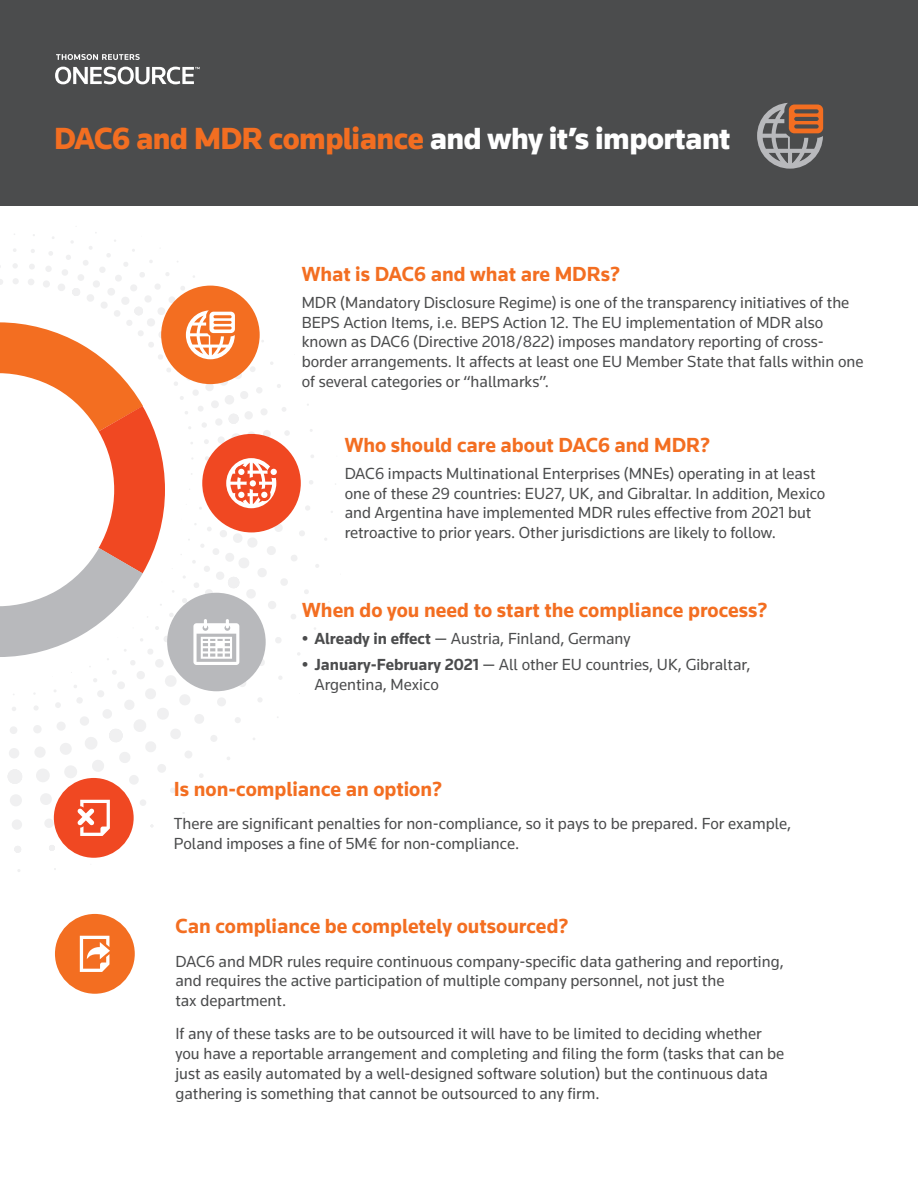
<style>
.page{position:relative;width:918px;height:1188px;background:#fff}
.page>*{position:absolute;margin:0;border:0;box-sizing:border-box;transform-origin:0 0}
.t1{font:900 31.5px "Knowledge 2017";letter-spacing:-.015em;color:#f36e21}
.t2{font:700 21px "Knowledge 2017";color:#f36e21}
.t3{font:16.5px/19.8px "Knowledge 2017";color:#4b4c4d}
.s1{color:#fff}
.s2{font-weight:700}
</style>
<div class="page">
<div style="left:0;top:0;width:918px;height:206px;background:#4b4c4d"></div>
<svg style="left:0;top:232px;width:336px;height:640px"></svg>
<svg style="left:55px;top:54px;width:145px;height:30px"></svg>
<div style="left:54px;top:778px;width:80px;height:80px;background:#f04822;border-radius:50%"></div>
<svg style="left:77px;top:800px;width:33px;height:36px"></svg>
<div style="left:55px;top:914px;width:80px;height:80px;background:#f36e21;border-radius:50%"></div>
<svg style="left:80px;top:936px;width:30px;height:36px"></svg>
<div style="left:161px;top:286px;width:99px;height:98px;background:#f36e21;border-radius:50%"></div>
<svg style="left:186px;top:310px;width:49px;height:49px"></svg>
<div style="left:167px;top:593px;width:99px;height:98px;background:#b8b9bc;border-radius:50%"></div>
<svg style="left:193px;top:619px;width:46px;height:46px"></svg>
<div style="left:202px;top:434px;width:99px;height:98px;background:#f04822;border-radius:50%"></div>
<svg style="left:226px;top:458px;width:51px;height:50px"></svg>
<svg style="left:757px;top:103px;width:66px;height:66px"></svg>
<h1 class="t1" style="left:54px;top:119px;width:678px">DAC6 and MDR compliance <span class="s1">and why it’s important</span></h1>
<p class="t2" style="left:302px;top:261px;width:320px">What is DAC6 and what are MDRs?</p>
<p class="t3" style="left:302px;top:292px;width:563px">MDR (Mandatory Disclosure Regime) is one of the transparency initiatives of the BEPS Action Items, i.e. BEPS Action 12. The EU implementation of MDR also known as DAC6 (Directive 2018/822) imposes mandatory reporting of cross&shy;border arrangements. It affects at least one EU Member State that falls within one of several categories or “hallmarks”.</p>
<p class="t2" style="left:345px;top:432px;width:367px">Who should care about DAC6 and MDR?</p>
<p class="t3" style="left:345px;top:463px;width:482px">DAC6 impacts Multinational Enterprises (MNEs) operating in at least one of these 29 countries: EU27, UK, and Gibraltar. In addition, Mexico and Argentina have implemented MDR rules effective from 2021 but retroactive to prior years. Other jurisdictions are likely to follow.</p>
<p class="t2" style="left:302px;top:597px;width:467px">When do you need to start the compliance process?</p>
<p class="t3" style="left:302px;top:628px;width:330px"><span class="s2">• Already in effect</span> — Austria, Finland, Germany</p>
<p class="t3" style="left:314px;top:655px;width:438px;text-indent:-12px"><span class="s2">• January-February 2021</span> — All other EU countries, UK, Gibraltar,<br>Argentina, Mexico</p>
<p class="t2" style="left:174px;top:776px;width:270px">Is non-compliance an option?</p>
<p class="t3" style="left:174px;top:814px;width:619px">There are significant penalties for non-compliance, so it pays to be prepared. For example,<br>Poland imposes a fine of 5M€ for non-compliance.</p>
<p class="t2" style="left:175px;top:913px;width:395px">Can compliance be completely outsourced?</p>
<p class="t3" style="left:175px;top:951px;width:610px">DAC6 and MDR rules require continuous company-specific data gathering and reporting, and requires the active participation of multiple company personnel, not just the<br>tax department.</p>
<p class="t3" style="left:175px;top:1024px;width:610px">If any of these tasks are to be outsourced it will have to be limited to deciding whether you have a reportable arrangement and completing and filing the form (tasks that can be just as easily automated by a well-designed software solution) but the continuous data gathering is something that cannot be outsourced to any firm.</p>
</div>
